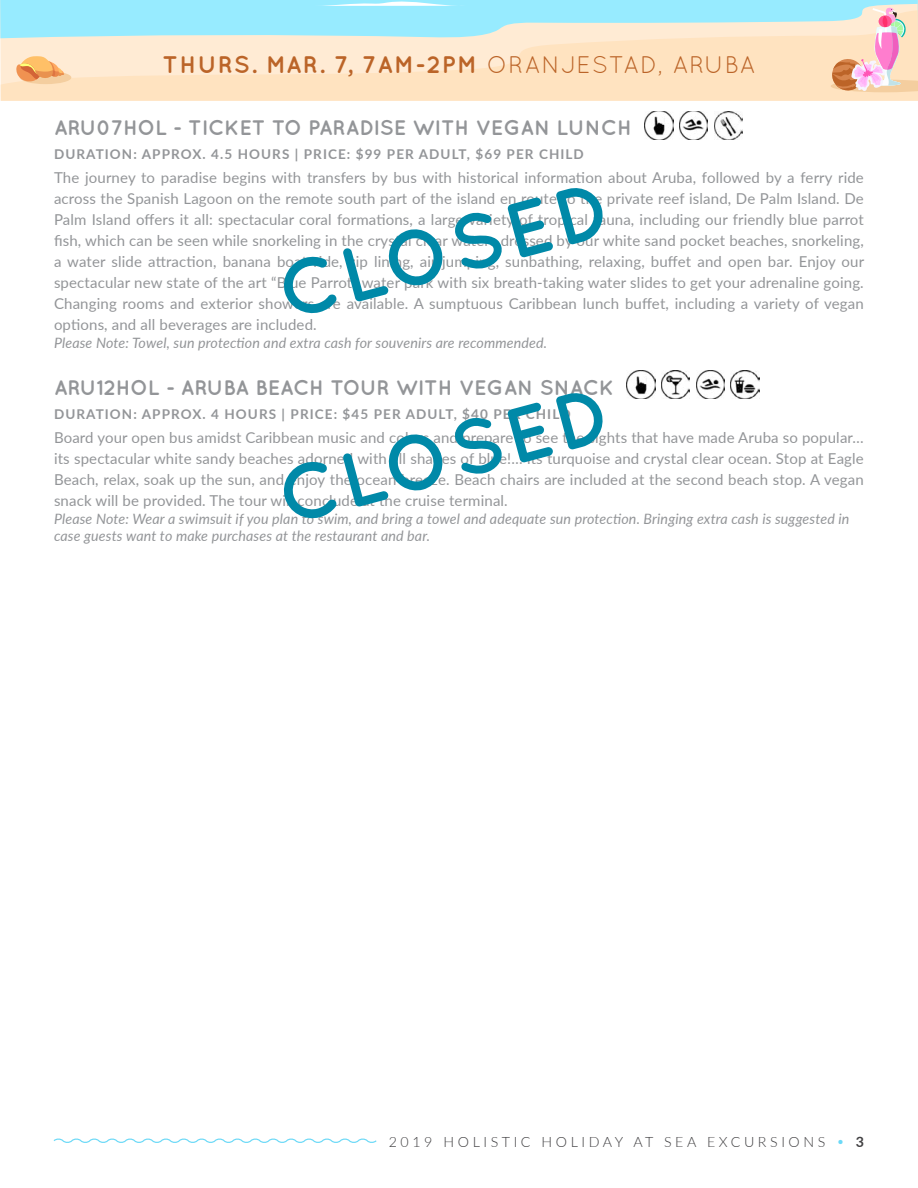
<style>
.page{position:relative;width:918px;height:1188px;background:#fff}
.page>*{position:absolute;margin:0;border:0;box-sizing:border-box;transform-origin:0 0}
.t1{font:700 78px "Quicksand";color:#0089a8}
.t2{font:700 24px "Quicksand";letter-spacing:.05em;color:#bb6428}
.t3{font:700 21px "Quicksand";color:#939598}
.t4{font:15px/21px "Lato";letter-spacing:.01em;color:#939598;text-align:justify}
.t5{font:italic 14.25px/18px "Lato";letter-spacing:.01em;color:#939598}
.t6{font:300 14.25px "Lato";letter-spacing:.25em;color:#414042}
.t7{font:700 13.5px "Lato";letter-spacing:.08em;color:#939598}
.s1{font-weight:400}
.s2{color:#6bd9f7}
.s3{font-weight:700}
</style>
<div class="page">
<svg style="left:53px;top:1138px;width:324px;height:5px"></svg>
<div style="left:1px;top:92px;width:917px;height:8px;background:#ffe3c0"></div>
<svg style="left:0;top:0;width:918px;height:92px;background:#dde5d8"></svg>
<img style="left:645px;top:111px;width:28px;height:29px">
<img style="left:679px;top:111px;width:29px;height:29px">
<img style="left:714px;top:111px;width:29px;height:29px">
<img style="left:627px;top:370px;width:28px;height:29px">
<img style="left:661px;top:370px;width:29px;height:29px">
<img style="left:696px;top:370px;width:29px;height:29px">
<img style="left:731px;top:370px;width:28px;height:29px">
<h2 class="t2" style="left:163px;top:50px;width:594px">THURS. MAR. 7, 7AM-2PM <span class="s1">ORANJESTAD, ARUBA</span></h2>
<h3 class="t3" style="left:54px;top:115px;width:580px">ARU07HOL - TICKET TO PARADISE WITH VEGAN LUNCH</h3>
<p class="t7" style="left:54px;top:144px;width:531px">DURATION: APPROX. 4.5 HOURS | PRICE: $99 PER ADULT, $69 PER CHILD</p>
<p class="t4" style="left:54px;top:166px;width:812px">The journey to paradise begins with transfers by bus with historical information about Aruba, followed by a ferry ride across the Spanish Lagoon on the remote south part of the island en route to the private reef island, De Palm Island. De Palm Island offers it all: spectacular coral formations, a large variety of tropical fauna, including our friendly blue parrot fish, which can be seen while snorkeling in the crystal clear waters dressed by our white sand pocket beaches, snorkeling, a water slide attraction, banana boat ride, zip lining, air-jumping, sunbathing, relaxing, buffet and open bar. Enjoy our spectacular new state of the art “Blue Parrot” water park with six breath-taking water slides to get your adrenaline going.<br>Changing rooms and exterior showers are available. A sumptuous Caribbean lunch buffet, including a variety of vegan options, and all beverages are included.</p>
<p class="t5" style="left:54px;top:333px;width:495px">Please Note: Towel, sun protection and extra cash for souvenirs are recommended.</p>
<h3 class="t3" style="left:54px;top:375px;width:561px">ARU12HOL - ARUBA BEACH TOUR WITH VEGAN SNACK</h3>
<p class="t7" style="left:54px;top:404px;width:518px">DURATION: APPROX. 4 HOURS | PRICE: $45 PER ADULT, $40 PER CHILD</p>
<p class="t4" style="left:54px;top:426px;width:811px">Board your open bus amidst Caribbean music and colors and prepare to see the sights that have made Aruba so popular… its spectacular white sandy beaches adorned with all shades of blue!… its turquoise and crystal clear ocean. Stop at Eagle Beach, relax, soak up the sun, and enjoy the ocean breeze. Beach chairs are included at the second beach stop. A vegan snack will be provided. The tour will conclude at the cruise terminal.</p>
<p class="t5" style="left:54px;top:509px;width:797px">Please Note: Wear a swimsuit if you plan to swim, and bring a towel and adequate sun protection. Bringing extra cash is suggested in case guests want to make purchases at the restaurant and bar.</p>
<h1 class="t1" style="left:267px;top:249px;width:342px;rotate:-15deg">CLOSED</h1>
<h1 class="t1" style="left:267px;top:455px;width:342px;rotate:-15deg">CLOSED</h1>
<p class="t6" style="left:389px;top:1132px;width:477px">2019 HOLISTIC HOLIDAY AT SEA EXCURSIONS <span class="s2">•</span> <span class="s3">3</span></p>
</div>
